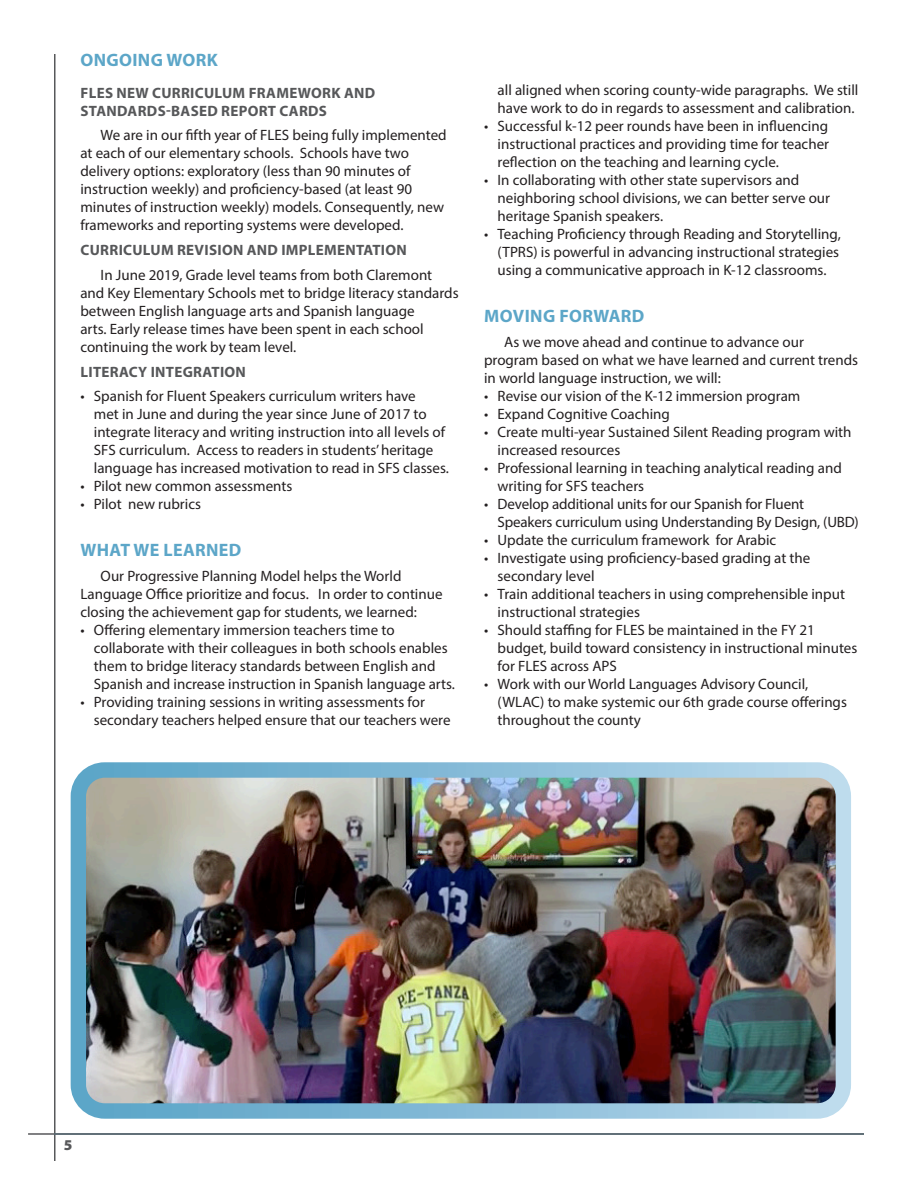
<style>
.page{position:relative;width:918px;height:1188px;background:#fff}
.page>*{position:absolute;margin:0;border:0;box-sizing:border-box;transform-origin:0 0}
.header-color{font:700 18px "Myriad Pro";letter-spacing:.02em;color:#5ca6c8}
.t1{font:15px/18px "Myriad Pro";color:#231f20}
.header2{font:700 15px/18px "Myriad Pro";letter-spacing:.02em;color:#57585a}
.t2{font:900 15px "Myriad Pro";color:#57585a}
</style>
<div class="page">
<hr style="left:54px;top:54px;width:2px;height:1107px;background:#57585a">
<hr style="left:28px;top:1133px;width:836px;height:2px;background:#57585a">
<img style="left:87px;top:778px;width:748px;height:325px">
<div style="left:71px;top:762px;width:780px;height:357px;border:15px solid #fff;border-radius:26px"></div>
<p class="header-color" style="left:81px;top:48px;width:139px">ONGOING WORK</p>
<p class="header2" style="left:81px;top:83px;width:296px">FLES NEW CURRICULUM FRAMEWORK AND<br>STANDARDS-BASED REPORT CARDS</p>
<p class="t1" style="left:80px;top:126px;width:368px;text-indent:20px">We are in our fifth year of FLES being fully implemented at each of our elementary schools. Schools have two delivery options: exploratory (less than 90 minutes of instruction weekly) and proficiency-based (at least 90 minutes of instruction weekly) models. Consequently, new frameworks and reporting systems were developed.</p>
<p class="header2" style="left:81px;top:241px;width:328px">CURRICULUM REVISION AND IMPLEMENTATION</p>
<p class="t1" style="left:80px;top:266px;width:380px;text-indent:20px">In June 2019, Grade level teams from both Claremont and Key Elementary Schools met to bridge literacy standards between English language arts and Spanish language<br>arts. Early release times have been spent in each school continuing the work by team level.</p>
<p class="header2" style="left:81px;top:362px;width:167px">LITERACY INTEGRATION</p>
<p class="t1" style="left:94px;top:387px;width:357px;text-indent:-14px">• Spanish for Fluent Speakers curriculum writers have<br>met in June and during the year since June of 2017 to integrate literacy and writing instruction into all levels of SFS curriculum. Access to readers in students’ heritage language has increased motivation to read in SFS classes.</p>
<p class="t1" style="left:80px;top:477px;width:214px">• Pilot new common assessments</p>
<p class="t1" style="left:80px;top:495px;width:122px">• Pilot new rubrics</p>
<p class="header-color" style="left:81px;top:538px;width:162px">WHAT WE LEARNED</p>
<p class="t1" style="left:80px;top:566px;width:364px;text-indent:20px">Our Progressive Planning Model helps the World<br>Language Office prioritize and focus. In order to continue closing the achievement gap for students, we learned:</p>
<p class="t1" style="left:94px;top:620px;width:363px;text-indent:-14px">• Offering elementary immersion teachers time to collaborate with their colleagues in both schools enables them to bridge literacy standards between English and Spanish and increase instruction in Spanish language arts.</p>
<p class="t1" style="left:94px;top:692px;width:358px;text-indent:-14px">• Providing training sessions in writing assessments for secondary teachers helped ensure that our teachers were</p>
<p class="t1" style="left:498px;top:81px;width:362px">all aligned when scoring county-wide paragraphs. We still have work to do in regards to assessment and calibration.</p>
<p class="t1" style="left:498px;top:117px;width:333px;text-align:justify;text-indent:-14px">• Successful k-12 peer rounds have been in influencing instructional practices and providing time for teacher reflection on the teaching and learning cycle.</p>
<p class="t1" style="left:498px;top:171px;width:334px;text-indent:-14px">• In collaborating with other state supervisors and neighboring school divisions, we can better serve our heritage Spanish speakers.</p>
<p class="t1" style="left:498px;top:225px;width:345px;text-align:justify;text-indent:-14px">• Teaching Proficiency through Reading and Storytelling, (TPRS) is powerful in advancing instructional strategies using a communicative approach in K-12 classrooms.</p>
<p class="header-color" style="left:484px;top:304px;width:162px">MOVING FORWARD</p>
<p class="t1" style="left:484px;top:332px;width:376px;text-indent:20px">As we move ahead and continue to advance our program based on what we have learned and current trends in world language instruction, we will:</p>
<p class="t1" style="left:484px;top:386px;width:318px">• Revise our vision of the K-12 immersion program</p>
<p class="t1" style="left:484px;top:404px;width:187px">• Expand Cognitive Coaching</p>
<p class="t1" style="left:498px;top:422px;width:356px;text-indent:-14px">• Create multi-year Sustained Silent Reading program with increased resources</p>
<p class="t1" style="left:498px;top:458px;width:346px;text-indent:-14px">• Professional learning in teaching analytical reading and writing for SFS teachers</p>
<p class="t1" style="left:498px;top:494px;width:363px;text-indent:-14px">• Develop additional units for our Spanish for Fluent<br>Speakers curriculum using Understanding By Design, (UBD)</p>
<p class="t1" style="left:484px;top:530px;width:294px">• Update the curriculum framework for Arabic</p>
<p class="t1" style="left:498px;top:548px;width:314px;text-indent:-14px">• Investigate using proficiency-based grading at the secondary level</p>
<p class="t1" style="left:498px;top:584px;width:349px;text-indent:-14px">• Train additional teachers in using comprehensible input instructional strategies</p>
<p class="t1" style="left:498px;top:620px;width:361px;text-indent:-14px">• Should staffing for FLES be maintained in the FY 21 budget, build toward consistency in instructional minutes for FLES across APS</p>
<p class="t1" style="left:498px;top:674px;width:351px;text-indent:-14px">• Work with our World Languages Advisory Council, (WLAC) to make systemic our 6th grade course offerings throughout the county</p>
<p class="t2" style="left:64px;top:1134px;width:10px">5</p>
</div>
